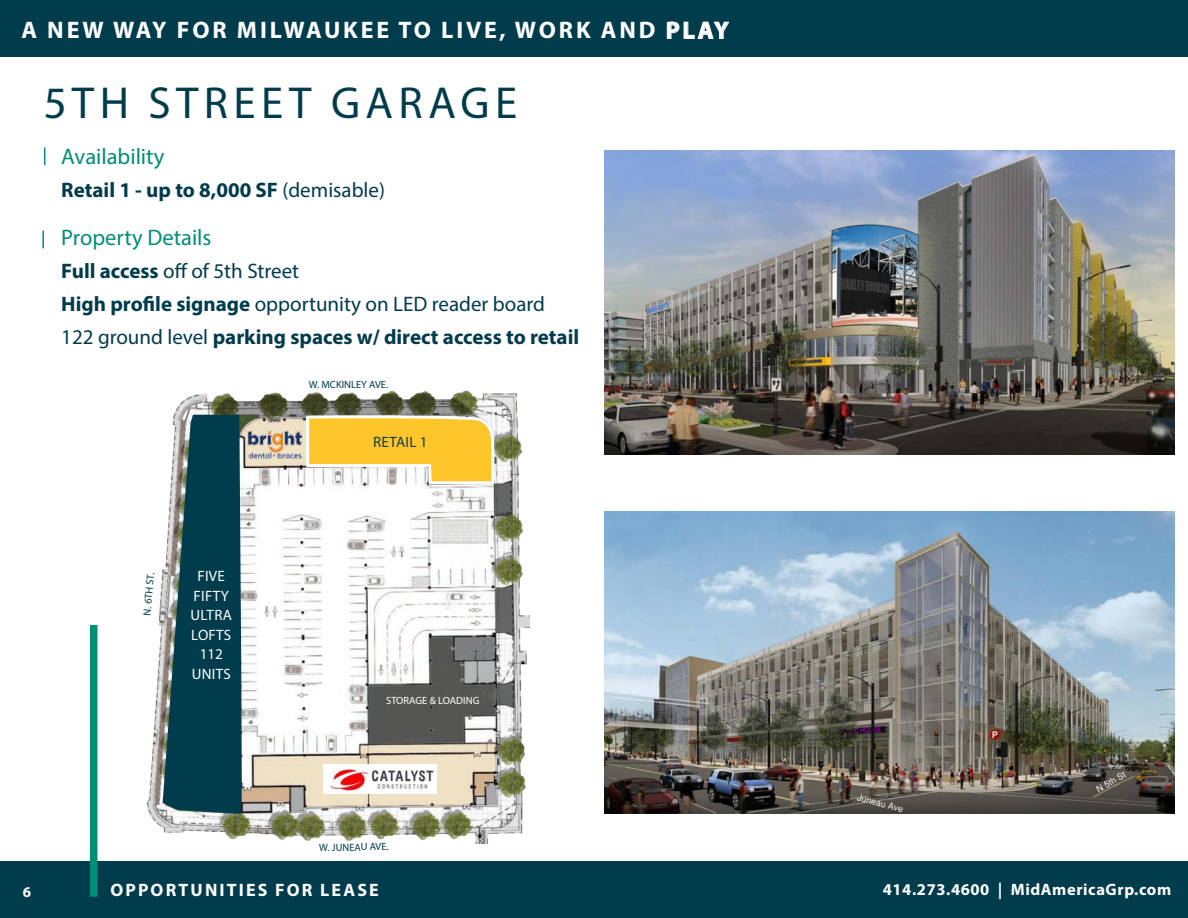
<style>
.page{position:relative;width:1188px;height:918px;background:#fff}
.page>*{position:absolute;margin:0;border:0;box-sizing:border-box;transform-origin:0 0}
.t1{font:45px "Myriad Pro";letter-spacing:.12em;color:#003c4c}
.t2{font:700 24px "Myriad Pro";letter-spacing:.12em;color:#fff}
.t3{font:22.5px "Myriad Pro";color:#008e77}
.t4{font:700 21px "Myriad Pro";color:#003c4c}
.t5{font:21px "Myriad Pro";color:#003c4c}
.t6{font:700 18px "Myriad Pro";letter-spacing:.12em;color:#fff}
.t7{font:700 16.5px "Myriad Pro";letter-spacing:.035em;color:#fff}
.t8{font:15px "Myriad Pro";letter-spacing:.02em;color:#fff}
.t9{font:15px "Myriad Pro";letter-spacing:.02em;color:#0b3b4b}
.t10{font:700 15px "Myriad Pro";color:#fff}
.t11{font:10.5px "Myriad Pro";color:#003c4c}
.t12{font:10.5px "Myriad Pro";color:#fff}
.s1{font-weight:400}
.s2{font-weight:700}
</style>
<div class="page">
<div style="left:0;top:861px;width:1188px;height:57px;background:#003c4c"></div>
<div style="left:0;top:0;width:1188px;height:57px;background:#003c4c"></div>
<div style="left:90px;top:625px;width:8px;height:272px;background:#008e77"></div>
<svg style="left:44px;top:147px;width:1px;height:18px"></svg>
<img style="left:605px;top:150px;width:569px;height:305px">
<svg style="left:42px;top:231px;width:2px;height:17px"></svg>
<img style="left:605px;top:512px;width:569px;height:301px">
<img style="left:146px;top:392px;width:384px;height:451px">
<svg style="left:161px;top:413px;width:81px;height:402px;background:#2a5863"></svg>
<svg style="left:305px;top:390px;width:191px;height:96px"></svg>
<img style="left:323px;top:764px;width:114px;height:30px">
<img style="left:240px;top:428px;width:69px;height:34px">
<p class="t2" style="left:21px;top:15px;width:709px">A NEW WAY FOR MILWAUKEE TO LIVE, WORK AND PLAY</p>
<p class="t1" style="left:44px;top:76px;width:475px">5TH STREET GARAGE</p>
<p class="t3" style="left:61px;top:143px;width:105px">Availability</p>
<p class="t4" style="left:61px;top:176px;width:325px">Retail 1 - up to 8,000 SF <span class="s1">(demisable)</span></p>
<p class="t3" style="left:61px;top:224px;width:152px">Property Details</p>
<p class="t5" style="left:61px;top:258px;width:239px"><span class="s2">Full access</span> off of 5th Street</p>
<p class="t5" style="left:61px;top:291px;width:485px"><span class="s2">High profile signage</span> opportunity on LED reader board</p>
<p class="t4" style="left:61px;top:323px;width:519px"><span class="s1">122 ground level</span> parking spaces w/ direct access to retail</p>
<p class="t11" style="left:309px;top:378px;width:81px">W. MCKINLEY AVE.</p>
<p class="t10" style="left:23px;top:883px;width:10px">6</p>
<p class="t11" style="left:141px;top:615px;width:44px;rotate:-85deg">N. 6TH ST.</p>
<p class="t8" style="left:197px;top:567px;width:29px">FIVE</p>
<p class="t8" style="left:194px;top:587px;width:37px">FIFTY</p>
<p class="t8" style="left:191px;top:606px;width:43px">ULTRA</p>
<p class="t8" style="left:191px;top:626px;width:42px">LOFTS</p>
<p class="t8" style="left:200px;top:645px;width:25px">112</p>
<p class="t8" style="left:192px;top:665px;width:41px">UNITS</p>
<p class="t9" style="left:373px;top:433px;width:56px">RETAIL 1</p>
<p class="t12" style="left:386px;top:694px;width:95px">STORAGE &amp; LOADING</p>
<p class="t11" style="left:319px;top:841px;width:71px;rotate:-1deg">W. JUNEAU AVE.</p>
<p class="t6" style="left:110px;top:878px;width:270px">OPPORTUNITIES FOR LEASE</p>
<p class="t7" style="left:883px;top:878px;width:290px">414.273.4600 | MidAmericaGrp.com</p>
</div>
